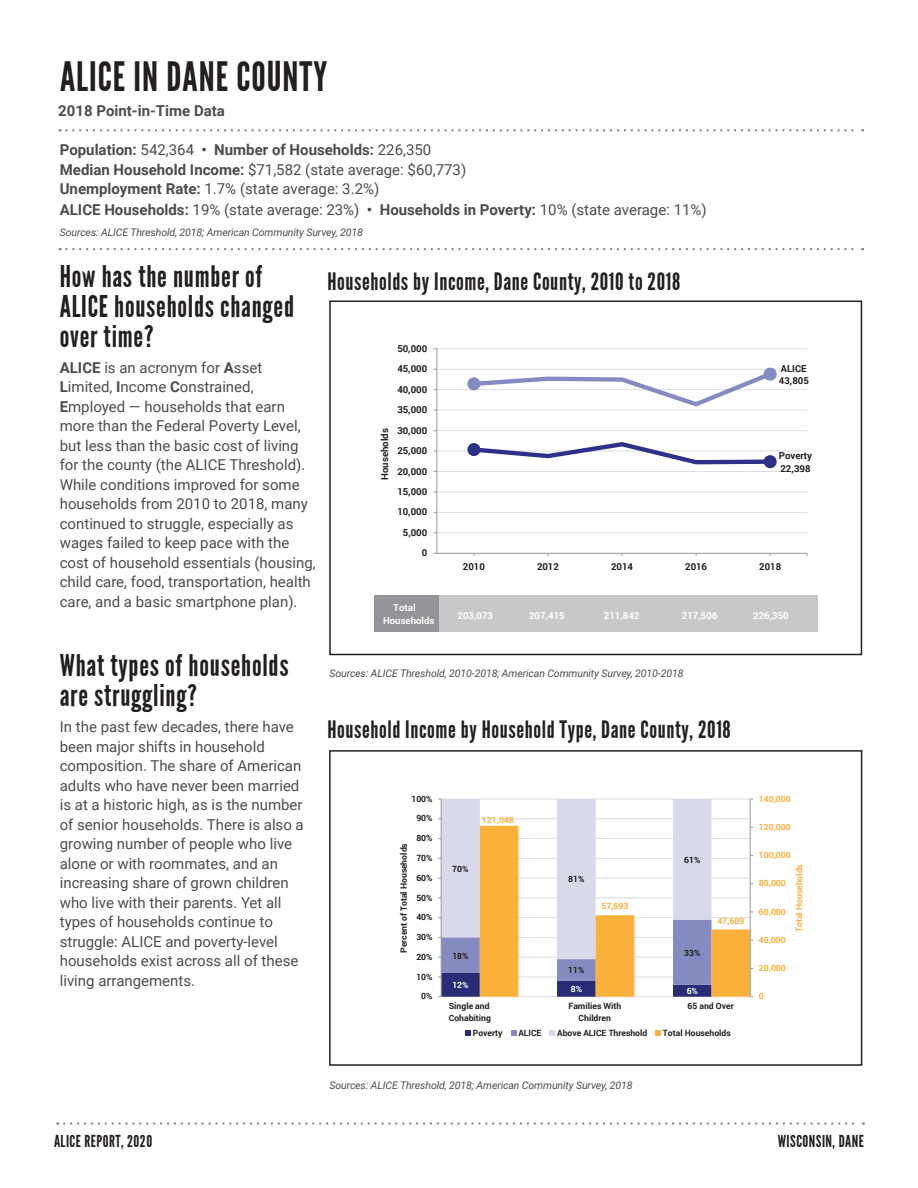
<style>
.page{position:relative;width:918px;height:1188px;background:#fff}
.page>*{position:absolute;margin:0;border:0;box-sizing:border-box;transform-origin:0 0}
.t1{font:40.5px "League Gothic";letter-spacing:.025em;color:#231f20}
.t2{font:30px/30px "League Gothic";letter-spacing:.025em;color:#231f20}
.t3{font:24px "League Gothic";letter-spacing:.025em;color:#231f20}
.t4{font:16.5px "League Gothic";letter-spacing:.03em;color:#231f20}
.t5{font:15px/19.5px "Roboto";color:#4b4c4d}
.t6{font:700 15px/19.5px "Roboto";color:#4b4c4d}
.t7{font:italic 10.5px "Roboto";letter-spacing:-.01em;color:#4b4c4d}
.t8{font:700 9.6px/12.6px "Roboto";color:#231f20}
.t9{font:700 9.6px/12.6px "Roboto";color:#fff}
.t10{font:700 8.55px/11.4px "Roboto";color:#231f20}
.t11{font:700 8.55px "Roboto";color:#fcb13d}
.t12{font:700 8.55px "Roboto";color:#fff}
.s1{font-weight:400}
.s2{font-weight:700}
</style>
<div class="page">
<svg style="left:64px;top:1122px;width:800px;height:3px"></svg>
<svg style="left:60px;top:129px;width:803px;height:2px"></svg>
<svg style="left:60px;top:248px;width:803px;height:2px"></svg>
<hr style="left:437px;top:533px;width:370px;height:1px;background:#dcdddf">
<hr style="left:437px;top:512px;width:370px;height:1px;background:#dcdddf">
<hr style="left:437px;top:492px;width:370px;height:1px;background:#dcdddf">
<hr style="left:437px;top:471px;width:370px;height:1px;background:#dcdddf">
<hr style="left:437px;top:451px;width:370px;height:1px;background:#dcdddf">
<hr style="left:437px;top:430px;width:370px;height:1px;background:#dcdddf">
<hr style="left:437px;top:410px;width:370px;height:1px;background:#dcdddf">
<hr style="left:437px;top:389px;width:370px;height:1px;background:#dcdddf">
<hr style="left:437px;top:369px;width:370px;height:1px;background:#dcdddf">
<hr style="left:437px;top:348px;width:370px;height:1px;background:#dcdddf">
<hr style="left:437px;top:349px;width:1px;height:204px;background:#989a9d">
<hr style="left:437px;top:553px;width:370px;height:1px;background:#989a9d">
<svg style="left:467px;top:442px;width:310px;height:26px"></svg>
<div style="left:470px;top:446px;width:7px;height:7px;background:#2d3289;border-radius:50%"></div>
<div style="left:470px;top:446px;width:8px;height:7px;border:1px solid #2d3289;border-radius:50%"></div>
<div style="left:767px;top:458px;width:7px;height:7px;background:#2d3289;border-radius:50%"></div>
<div style="left:766px;top:458px;width:8px;height:8px;border:1px solid #2d3289;border-radius:50%"></div>
<svg style="left:467px;top:367px;width:310px;height:39px"></svg>
<div style="left:470px;top:380px;width:7px;height:7px;background:#858ac0;border-radius:50%"></div>
<div style="left:470px;top:380px;width:8px;height:8px;border:1px solid #858ac0;border-radius:50%"></div>
<div style="left:767px;top:371px;width:7px;height:7px;background:#858ac0;border-radius:50%"></div>
<div style="left:766px;top:370px;width:8px;height:8px;border:1px solid #858ac0;border-radius:50%"></div>
<div style="left:374px;top:595px;width:444px;height:37px;background:#c7c8ca"></div>
<div style="left:374px;top:595px;width:65px;height:37px;background:#939598"></div>
<div style="left:329px;top:301px;width:533px;height:354px;border:2px solid #231f20"></div>
<hr style="left:441px;top:818px;width:309px;height:1px;background:#dcdddf">
<hr style="left:441px;top:799px;width:309px;height:1px;background:#dcdddf">
<svg style="left:712px;top:826px;width:38px;height:171px"></svg>
<hr style="left:750px;top:799px;width:1px;height:198px;background:#989a9d">
<svg style="left:438px;top:799px;width:274px;height:198px"></svg>
<svg style="left:465px;top:1030px;width:6px;height:6px"></svg>
<svg style="left:511px;top:1030px;width:5px;height:6px"></svg>
<svg style="left:550px;top:1030px;width:5px;height:6px"></svg>
<svg style="left:656px;top:1030px;width:5px;height:6px"></svg>
<div style="left:329px;top:750px;width:533px;height:316px;border:2px solid #231f20"></div>
<h1 class="t1" style="left:60px;top:53px;width:269px">ALICE IN DANE COUNTY</h1>
<p class="t6" style="left:58px;top:101px;width:168px">2018 Point-in-Time Data</p>
<p class="t6" style="left:60px;top:140px;width:408px">Population: <span class="s1">542,364</span> • Number of Households: <span class="s1">226,350<br></span>Median Household Income: <span class="s1">$71,582 (state average: $60,773)<br></span>Unemployment Rate: <span class="s1">1.7% (state average: 3.2%)</span></p>
<p class="t5" style="left:60px;top:200px;width:648px"><span class="s2">ALICE Households:</span> 19% (state average: 23%) <span class="s2">• Households in Poverty:</span> 10% (state average: 11%)</p>
<p class="t7" style="left:60px;top:225px;width:305px">Sources: ALICE Threshold, 2018; American Community Survey, 2018</p>
<h2 class="t2" style="left:60px;top:261px;width:236px">How has the number of<br>ALICE households changed over time?</h2>
<p class="t5" style="left:60px;top:357px;width:257px"><span class="s2">ALICE</span> is an acronym for <span class="s2">A</span>sset <span class="s2">L</span>imited, <span class="s2">I</span>ncome <span class="s2">C</span>onstrained, <span class="s2">E</span>mployed — households that earn more than the Federal Poverty Level, but less than the basic cost of living for the county (the ALICE Threshold).<br>While conditions improved for some households from 2010 to 2018, many continued to struggle, especially as wages failed to keep pace with the cost of household essentials (housing, child care, food, transportation, health care, and a basic smartphone plan).</p>
<h3 class="t3" style="left:327px;top:268px;width:354px">Households by Income, Dane County, 2010 to 2018</h3>
<p class="t8" style="left:397px;top:342px;width:31px">50,000</p>
<p class="t8" style="left:779px;top:361px;width:32px">ALICE<br>43,805</p>
<p class="t8" style="left:397px;top:362px;width:31px">45,000</p>
<p class="t8" style="left:397px;top:383px;width:31px">40,000</p>
<p class="t8" style="left:397px;top:403px;width:31px">35,000</p>
<p class="t8" style="left:397px;top:424px;width:31px">30,000</p>
<p class="t8" style="left:378px;top:480px;width:53px;rotate:-90deg">Households</p>
<p class="t8" style="left:397px;top:444px;width:31px">25,000</p>
<p class="t8" style="left:779px;top:449px;width:35px">Poverty<br>22,398</p>
<p class="t8" style="left:397px;top:464px;width:31px">20,000</p>
<p class="t8" style="left:397px;top:485px;width:31px">15,000</p>
<p class="t8" style="left:397px;top:505px;width:31px">10,000</p>
<p class="t8" style="left:403px;top:526px;width:26px">5,000</p>
<p class="t8" style="left:422px;top:546px;width:7px">0</p>
<p class="t8" style="left:463px;top:560px;width:23px">2010</p>
<p class="t8" style="left:537px;top:560px;width:23px">2012</p>
<p class="t8" style="left:611px;top:560px;width:23px">2014</p>
<p class="t8" style="left:685px;top:560px;width:23px">2016</p>
<p class="t8" style="left:759px;top:560px;width:24px">2018</p>
<p class="t9" style="left:383px;top:601px;width:53px;text-indent:10px">Total<br>Households</p>
<p class="t9" style="left:458px;top:609px;width:37px">203,073</p>
<p class="t9" style="left:529px;top:609px;width:37px">207,415</p>
<p class="t9" style="left:604px;top:609px;width:37px">211,842</p>
<p class="t9" style="left:682px;top:609px;width:37px">217,506</p>
<p class="t9" style="left:753px;top:609px;width:37px">226,350</p>
<h2 class="t2" style="left:60px;top:651px;width:230px">What types of households are struggling?</h2>
<p class="t5" style="left:60px;top:716px;width:246px">In the past few decades, there have been major shifts in household composition. The share of American adults who have never been married is at a historic high, as is the number of senior households. There is also a growing number of people who live alone or with roommates, and an increasing share of grown children who live with their parents. Yet all types of households continue to struggle: ALICE and poverty-level households exist across all of these living arrangements.</p>
<p class="t4" style="left:54px;top:1132px;width:100px">ALICE REPORT, 2020</p>
<p class="t7" style="left:329px;top:666px;width:356px">Sources: ALICE Threshold, 2010-2018; American Community Survey, 2010-2018</p>
<h3 class="t3" style="left:327px;top:715px;width:405px">Household Income by Household Type, Dane County, 2018</h3>
<p class="t10" style="left:411px;top:793px;width:23px">100%</p>
<p class="t10" style="left:416px;top:812px;width:18px">90%</p>
<p class="t10" style="left:398px;top:953px;width:111px;rotate:-90deg">Percent of Total Households</p>
<p class="t10" style="left:416px;top:832px;width:18px">80%</p>
<p class="t10" style="left:416px;top:852px;width:18px">70%</p>
<p class="t10" style="left:416px;top:872px;width:18px">60%</p>
<p class="t10" style="left:416px;top:891px;width:18px">50%</p>
<p class="t10" style="left:416px;top:911px;width:18px">40%</p>
<p class="t10" style="left:416px;top:931px;width:18px">30%</p>
<p class="t10" style="left:416px;top:951px;width:18px">20%</p>
<p class="t10" style="left:416px;top:971px;width:18px">10%</p>
<p class="t10" style="left:421px;top:990px;width:13px">0%</p>
<p class="t11" style="left:482px;top:814px;width:33px">121,048</p>
<p class="t10" style="left:452px;top:863px;width:18px">70%</p>
<p class="t10" style="left:452px;top:950px;width:18px">18%</p>
<p class="t12" style="left:452px;top:979px;width:18px">12%</p>
<p class="t10" style="left:568px;top:873px;width:18px">81%</p>
<p class="t11" style="left:602px;top:900px;width:28px">57,693</p>
<p class="t10" style="left:568px;top:964px;width:18px">11%</p>
<p class="t10" style="left:684px;top:854px;width:18px">61%</p>
<p class="t10" style="left:684px;top:947px;width:18px">33%</p>
<p class="t12" style="left:571px;top:983px;width:13px">8%</p>
<p class="t12" style="left:687px;top:985px;width:13px">6%</p>
<p class="t11" style="left:717px;top:915px;width:29px">47,609</p>
<p class="t10" style="left:449px;top:1000px;width:44px">Single and<br>Cohabiting</p>
<p class="t10" style="left:568px;top:1000px;width:54px;text-align:center">Families With<br>Children</p>
<p class="t10" style="left:688px;top:1000px;width:48px">65 and Over</p>
<p class="t10" style="left:473px;top:1027px;width:31px">Poverty</p>
<p class="t10" style="left:518px;top:1027px;width:25px">ALICE</p>
<p class="t10" style="left:557px;top:1027px;width:92px">Above ALICE Threshold</p>
<p class="t10" style="left:663px;top:1027px;width:69px">Total Households</p>
<p class="t11" style="left:759px;top:793px;width:33px">140,000</p>
<p class="t11" style="left:759px;top:821px;width:33px">120,000</p>
<p class="t11" style="left:759px;top:849px;width:33px">100,000</p>
<p class="t11" style="left:759px;top:877px;width:28px">80,000</p>
<p class="t11" style="left:759px;top:906px;width:28px">60,000</p>
<p class="t11" style="left:759px;top:934px;width:28px">40,000</p>
<p class="t11" style="left:759px;top:962px;width:28px">20,000</p>
<p class="t11" style="left:759px;top:990px;width:6px">0</p>
<p class="t11" style="left:793px;top:932px;width:69px;rotate:-90deg">Total Households</p>
<p class="t7" style="left:329px;top:1077px;width:305px">Sources: ALICE Threshold, 2018; American Community Survey, 2018</p>
<p class="t4" style="left:778px;top:1132px;width:88px">WISCONSIN, DANE</p>
</div>
